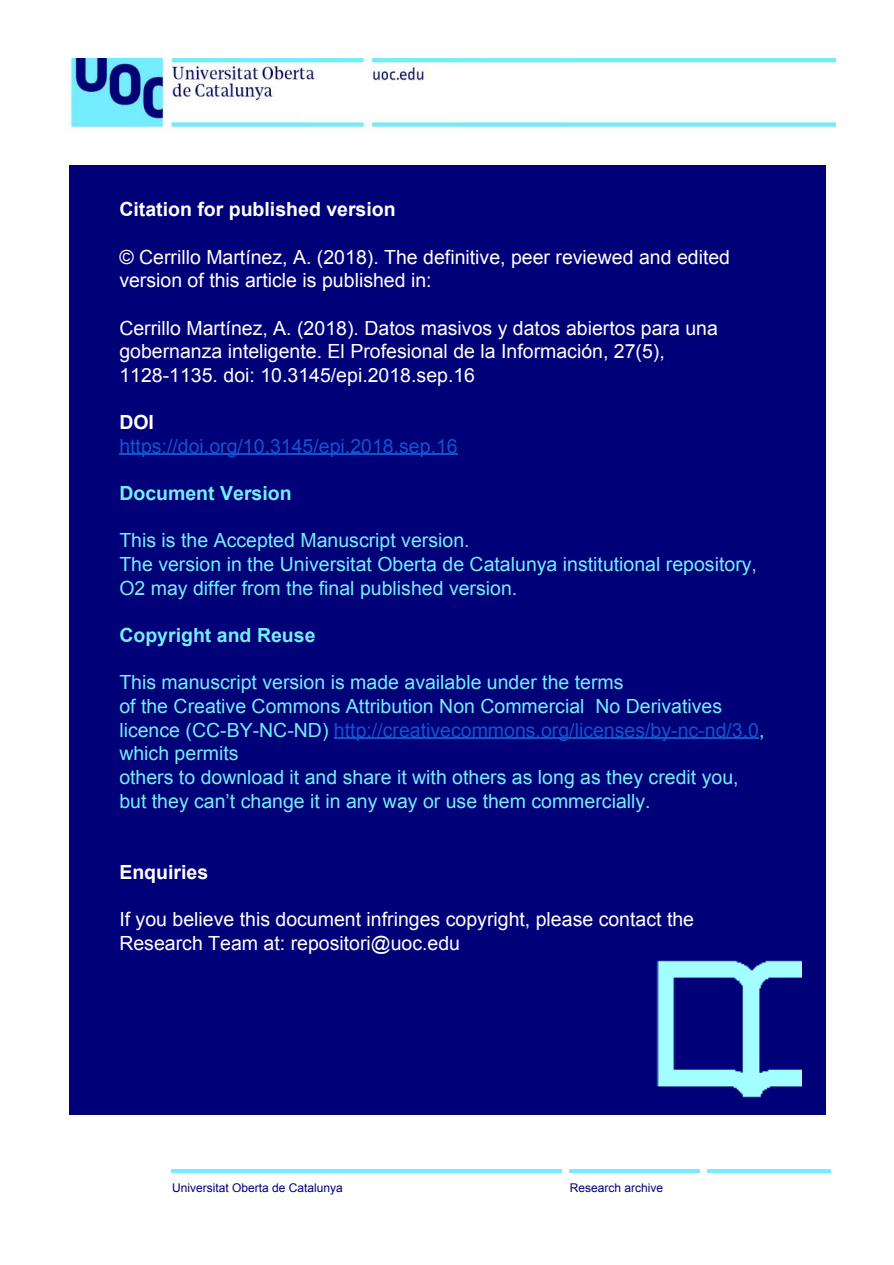
<style>
.page{position:relative;width:894px;height:1265px;background:#fff}
.page>*{position:absolute;margin:0;border:0;box-sizing:border-box;transform-origin:0 0}
.t1{font:19.5px/23.7px "Arial";color:#73edff}
.t2{font:19.5px/23.7px "Arial";color:#fff}
.t3{font:700 19.5px "Arial";color:#fff}
.t4{font:19.5px "Arial";color:#15c}
.t5{font:700 19.5px "Arial";color:#73edff}
.t6{font:12px "Arial";color:#000078}
.s1{color:#15c}
</style>
<div class="page">
<div style="left:69px;top:166px;width:756px;height:949px;background:#000078"></div>
<hr style="left:119px;top:454px;width:339px;height:1px;background:#15c">
<hr style="left:334px;top:737px;width:425px;height:2px;background:#15c">
<img style="left:656px;top:960px;width:146px;height:138px">
<hr style="left:700px;top:1169px;width:131px;height:3px;background:#73edff">
<hr style="left:562px;top:1169px;width:145px;height:3px;background:#73edff">
<hr style="left:171px;top:1169px;width:398px;height:3px;background:#73edff">
<div style="left:700px;top:1169px;width:7px;height:52px;background:#fff"></div>
<div style="left:562px;top:1169px;width:7px;height:52px;background:#fff"></div>
<img style="left:69px;top:59px;width:766px;height:70px">
<p class="t3" style="left:119px;top:199px;width:278px">Citation for published version</p>
<p class="t2" style="left:119px;top:245px;width:612px">© Cerrillo Martínez, A. (2018). The definitive, peer reviewed and edited version of this article is published in:</p>
<p class="t2" style="left:119px;top:316px;width:600px">Cerrillo Martínez, A. (2018). Datos masivos y datos abiertos para una gobernanza inteligente. El Profesional de la Información, 27(5),<br>1128-1135. doi: 10.3145/epi.2018.sep.16</p>
<p class="t3" style="left:119px;top:411px;width:36px">DOI</p>
<p class="t4" style="left:119px;top:435px;width:340px">https://doi.org/10.3145/epi.2018.sep.16</p>
<p class="t5" style="left:119px;top:482px;width:174px">Document Version</p>
<p class="t1" style="left:119px;top:529px;width:639px">This is the Accepted Manuscript version.<br>The version in the Universitat Oberta de Catalunya institutional repository,<br>O2 may differ from the final published version.</p>
<p class="t5" style="left:119px;top:624px;width:198px">Copyright and Reuse</p>
<p class="t1" style="left:119px;top:670px;width:647px">This manuscript version is made available under the terms<br>of the Creative Commons Attribution Non Commercial No Derivatives licence (CC-BY-NC-ND) <span class="s1">http://creativecommons.org/licenses/by-nc-nd/3.0</span>, which permits<br>others to download it and share it with others as long as they credit you, but they can’t change it in any way or use them commercially.</p>
<p class="t3" style="left:119px;top:861px;width:90px">Enquiries</p>
<p class="t2" style="left:119px;top:907px;width:576px">If you believe this document infringes copyright, please contact the<br>Research Team at: repositori@uoc.edu</p>
<p class="t6" style="left:172px;top:1180px;width:172px">Universitat Oberta de Catalunya</p>
<p class="t6" style="left:570px;top:1180px;width:95px">Research archive</p>
</div>
